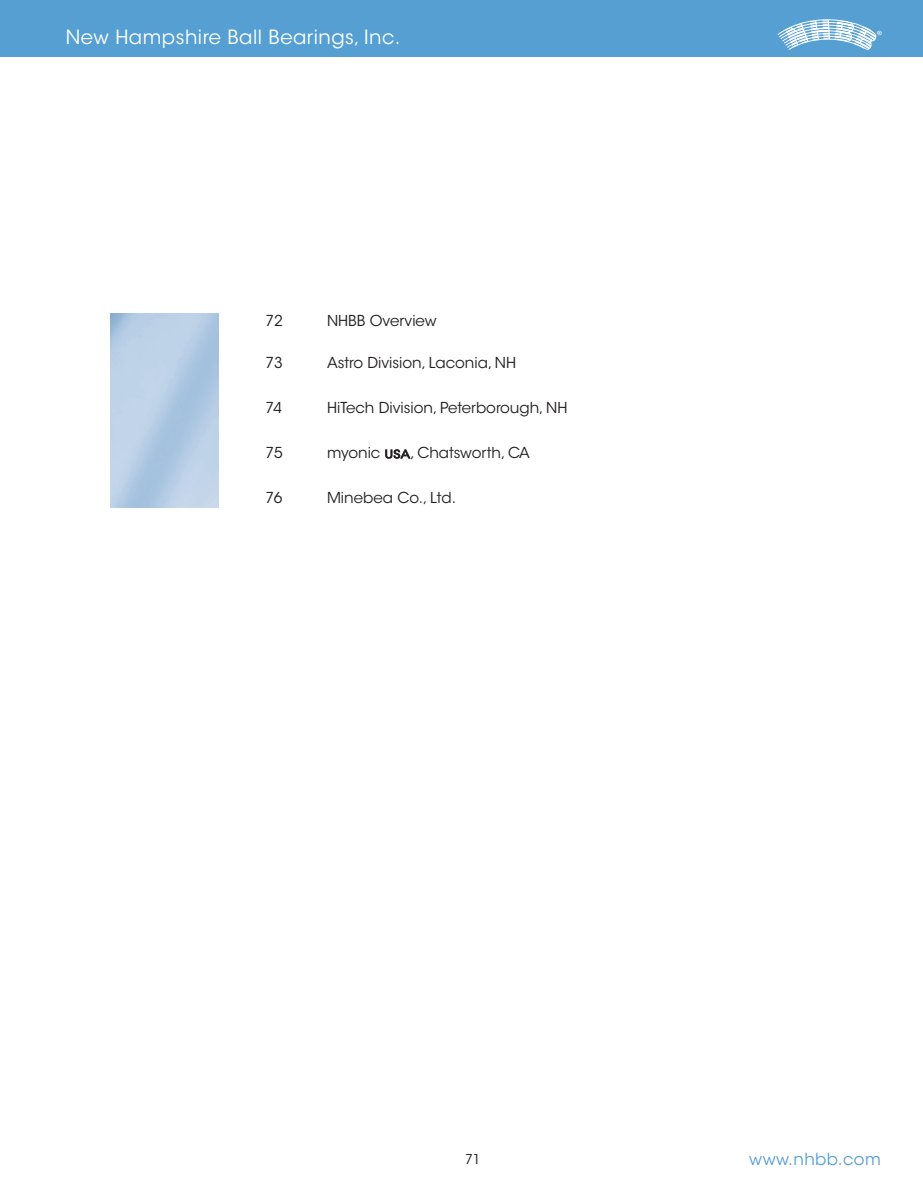
<style>
.page{position:relative;width:923px;height:1196px;background:#fff}
.page>*{position:absolute;margin:0;border:0;box-sizing:border-box;transform-origin:0 0}
.t1{font:19.5px "ITC Avant Garde Std";letter-spacing:.025em;color:#fff}
.t2{font:16.5px "ITC Avant Garde Std";letter-spacing:.025em;color:#569fd3}
.t3{font:15px "ITC Avant Garde Std";color:#231f20}
.t4{font:13.5px "ITC Avant Garde Std";color:#231f20}
.s1{font-size:11.25px}
</style>
<div class="page">
<div style="left:0;top:0;width:922px;height:57px;background:#569fd3"></div>
<svg style="left:777px;top:20px;width:104px;height:30px"></svg>
<svg style="left:385px;top:449px;width:25px;height:9px"></svg>
<h1 class="t1" style="left:66px;top:30px;width:336px">New Hampshire Ball Bearings, Inc.</h1>
<p class="t3" style="left:265px;top:315px;width:19px">72</p>
<p class="t3" style="left:327px;top:315px;width:111px">NHBB Overview</p>
<p class="t3" style="left:265px;top:357px;width:19px">73</p>
<p class="t3" style="left:327px;top:357px;width:190px">Astro Division, Laconia, NH</p>
<p class="t3" style="left:265px;top:402px;width:18px">74</p>
<p class="t3" style="left:327px;top:402px;width:242px">HiTech Division, Peterborough, NH</p>
<p class="t3" style="left:265px;top:447px;width:19px">75</p>
<p class="t3" style="left:327px;top:447px;width:204px">myonic <span class="s1">USA</span>, Chatsworth, CA</p>
<p class="t3" style="left:265px;top:492px;width:18px">76</p>
<p class="t3" style="left:327px;top:492px;width:130px">Minebea Co., Ltd.</p>
<p class="t4" style="left:465px;top:1153px;width:17px">71</p>
<p class="t2" style="left:749px;top:1152px;width:133px">www.nhbb.com</p>
</div>
